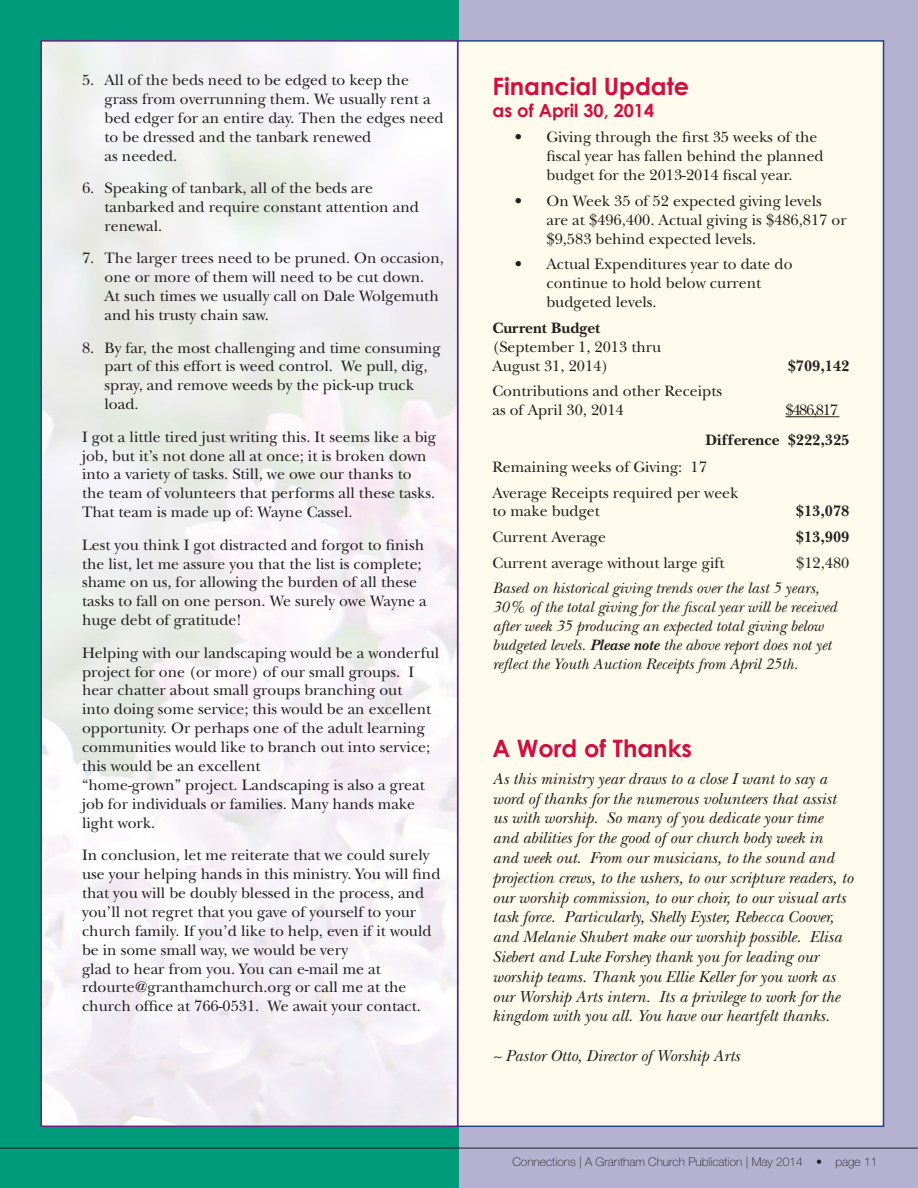
<style>
.page{position:relative;width:918px;height:1188px;background:#fff}
.page>*{position:absolute;margin:0;border:0;box-sizing:border-box;transform-origin:0 0}
.t1{font:700 24px "Century Gothic";color:#d10e40}
.t2{font:700 18px "Century Gothic";color:#d10e40}
.t3{font:italic 16.5px/19.8px "New Baskerville";color:#231f20}
.t4{font:15.75px/18.9px "New Baskerville";color:#231f20}
.t5{font:italic 15.75px/18.9px "New Baskerville";color:#231f20}
.t6{font:700 15.75px "New Baskerville";color:#231f20}
.t7{font:100 12px "Helvetica Neue";color:#231f20}
.s1{font-weight:700}
</style>
<div class="page">
<div style="left:0;top:0;width:459px;height:1188px;background:#009b7a"></div>
<div style="left:459px;top:0;width:459px;height:1188px;background:#b4b2d0"></div>
<div style="left:457px;top:40px;width:427px;height:1087px;background:#fefbed;border:2px solid #253f8e"></div>
<hr style="left:0;top:1148px;width:918px;height:1px;background:#231f20">
<hr style="left:785px;top:416px;width:54px;height:1px;background:#231f20">
<img style="left:43px;top:43px;width:412px;height:1081px">
<p class="t4" style="left:105px;top:71px;width:341px;text-indent:-23px">5. All of the beds need to be edged to keep the grass from overrunning them. We usually rent a bed edger for an entire day. Then the edges need to be dressed and the tanbark renewed<br>as needed.</p>
<p class="t4" style="left:105px;top:179px;width:316px;text-indent:-23px">6. Speaking of tanbark, all of the beds are tanbarked and require constant attention and renewal.</p>
<p class="t4" style="left:105px;top:249px;width:341px;text-indent:-23px">7. The larger trees need to be pruned. On occasion, one or more of them will need to be cut down.<br>At such times we usually call on Dale Wolgemuth and his trusty chain saw.</p>
<p class="t4" style="left:105px;top:338px;width:338px;text-indent:-23px">8. By far, the most challenging and time consuming part of this effort is weed control. We pull, dig, spray, and remove weeds by the pick-up truck load.</p>
<p class="t4" style="left:82px;top:427px;width:356px">I got a little tired just writing this. It seems like a big job, but it’s not done all at once; it is broken down into a variety of tasks. Still, we owe our thanks to the team of volunteers that performs all these tasks.<br>That team is made up of: Wayne Cassel.</p>
<p class="t4" style="left:82px;top:535px;width:346px">Lest you think I got distracted and forgot to finish the list, let me assure you that the list is complete; shame on us, for allowing the burden of all these tasks to fall on one person. We surely owe Wayne a huge debt of gratitude!</p>
<p class="t4" style="left:82px;top:643px;width:359px">Helping with our landscaping would be a wonderful project for one (or more) of our small groups. I hear chatter about small groups branching out<br>into doing some service; this would be an excellent opportunity. Or perhaps one of the adult learning communities would like to branch out into service; this would be an excellent<br>“home-grown” project. Landscaping is also a great job for individuals or families. Many hands make light work.</p>
<p class="t4" style="left:82px;top:846px;width:360px">In conclusion, let me reiterate that we could surely use your helping hands in this ministry. You will find that you will be doubly blessed in the process, and you’ll not regret that you gave of yourself to your church family. If you’d like to help, even if it would be in some small way, we would be very<br>glad to hear from you. You can e-mail me at rdourte@granthamchurch.org or call me at the church office at 766-0531. We await your contact.</p>
<h1 class="t1" style="left:492px;top:71px;width:198px">Financial Update</h1>
<p class="t2" style="left:492px;top:99px;width:163px">as of April 30, 2014</p>
<p class="t4" style="left:546px;top:128px;width:279px;text-indent:-32px">• Giving through the first 35 weeks of the fiscal year has fallen behind the planned budget for the 2013-2014 fiscal year.</p>
<p class="t4" style="left:546px;top:191px;width:302px;text-indent:-32px">• On Week 35 of 52 expected giving levels are at $496,400. Actual giving is $486,817 or $9,583 behind expected levels.</p>
<p class="t4" style="left:546px;top:255px;width:248px;text-indent:-32px">• Actual Expenditures year to date do continue to hold below current budgeted levels.</p>
<p class="t6" style="left:492px;top:319px;width:109px">Current Budget</p>
<p class="t4" style="left:492px;top:337px;width:170px">(September 1, 2013 thru<br>August 31, 2014)</p>
<p class="t6" style="left:788px;top:356px;width:63px">$709,142</p>
<p class="t4" style="left:492px;top:382px;width:231px">Contributions and other Receipts as of April 30, 2014</p>
<p class="t4" style="left:785px;top:401px;width:54px">$486,817</p>
<p class="t6" style="left:706px;top:431px;width:145px">Difference $222,325</p>
<p class="t4" style="left:492px;top:454px;width:247px;line-height:25.7px">Remaining weeks of Giving: 17<br>Average Receipts required per week</p>
<p class="t4" style="left:492px;top:502px;width:109px">to make budget</p>
<p class="t6" style="left:796px;top:502px;width:55px">$13,078</p>
<p class="t4" style="left:492px;top:528px;width:115px">Current Average</p>
<p class="t6" style="left:796px;top:528px;width:55px">$13,909</p>
<p class="t4" style="left:492px;top:553px;width:234px">Current average without large gift</p>
<p class="t4" style="left:796px;top:553px;width:55px">$12,480</p>
<p class="t5" style="left:492px;top:579px;width:346px">Based on historical giving trends over the last 5 years, 30% of the total giving for the fiscal year will be received after week 35 producing an expected total giving below budgeted levels. <span class="s1">Please note</span> the above report does not yet reflect the Youth Auction Receipts from April 25th.</p>
<h1 class="t1" style="left:492px;top:733px;width:201px">A Word of Thanks</h1>
<p class="t3" style="left:492px;top:769px;width:362px">As this ministry year draws to a close I want to say a word of thanks for the numerous volunteers that assist us with worship. So many of you dedicate your time<br>and abilities for the good of our church body week in<br>and week out. From our musicians, to the sound and projection crews, to the ushers, to our scripture readers, to our worship commission, to our choir, to our visual arts task force. Particularly, Shelly Eyster, Rebecca Coover, and Melanie Shubert make our worship possible. Elisa Siebert and Luke Forshey thank you for leading our worship teams. Thank you Ellie Keller for you work as our Worship Arts intern. Its a privilege to work for the kingdom with you all. You have our heartfelt thanks.</p>
<p class="t3" style="left:492px;top:1046px;width:249px">~ Pastor Otto, Director of Worship Arts</p>
<p class="t7" style="left:512px;top:1154px;width:367px">Connections | A Grantham Church Publication | May 2014 • page 11</p>
</div>
